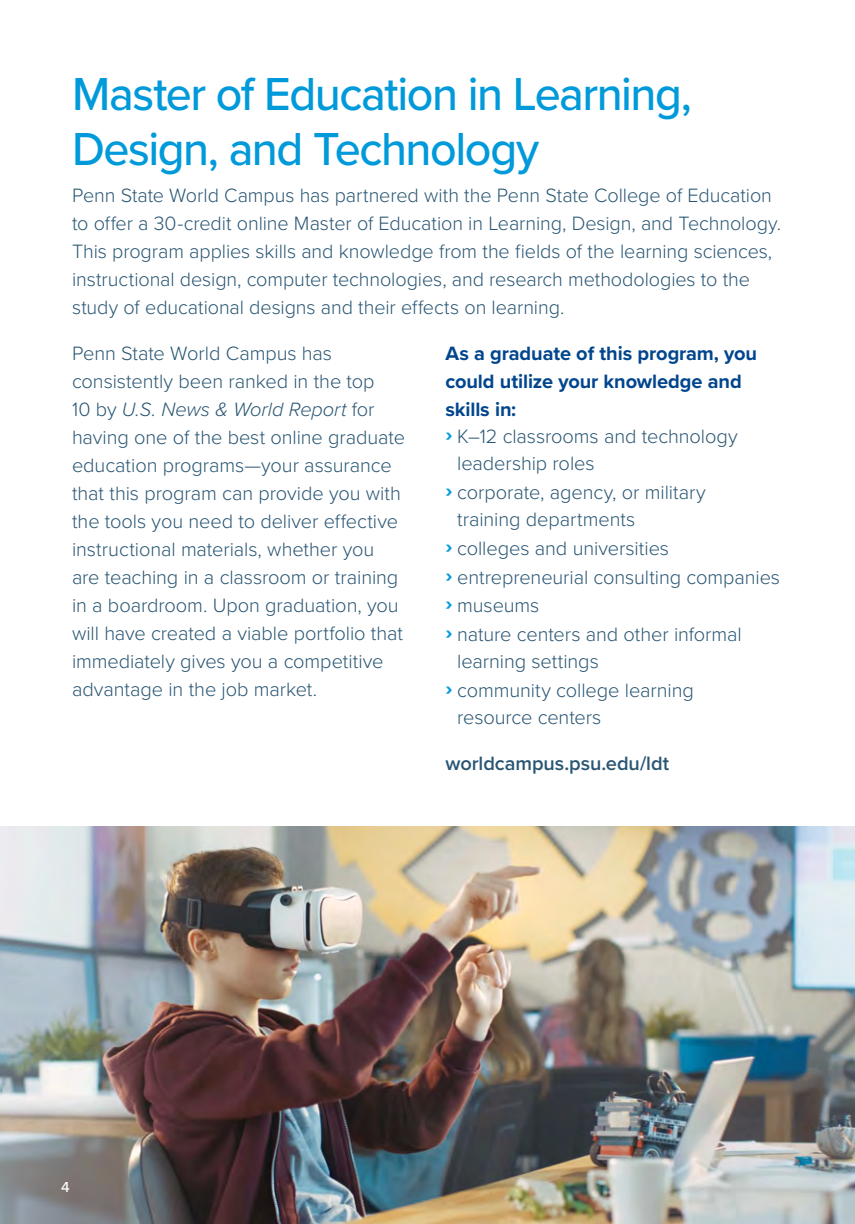
<style>
.page{position:relative;width:855px;height:1224px;background:#fff}
.page>*{position:absolute;margin:0;border:0;box-sizing:border-box;transform-origin:0 0}
.t1{font:500 48px/55.2px "Proxima Nova";letter-spacing:-.03em;color:#009ada}
.t2{font:300 20px/28px "Proxima Nova";letter-spacing:-.005em;color:#2a5673}
.t3{font:700 20px "Proxima Nova";letter-spacing:-.005em;color:#00458d}
.t4{font:600 20px "Proxima Nova";letter-spacing:-.005em;color:#2a5673}
.t5{font:500 15px "Proxima Nova";color:#fff}
.s1{font-style:italic}
.s2{font-family:"Proxima Nova Extrabld";font-weight:400;color:#009ada}
</style>
<div class="page">
<img style="left:0;top:826px;width:855px;height:398px">
<h1 class="t1" style="left:72px;top:65px;width:621px">Master of Education in Learning,<br>Design, and Technology</h1>
<p class="t2" style="left:72px;top:180px;width:711px">Penn State World Campus has partnered with the Penn State College of Education to offer a 30-credit online Master of Education in Learning, Design, and Technology.<br>This program applies skills and knowledge from the fields of the learning sciences, instructional design, computer technologies, and research methodologies to the study of educational designs and their effects on learning.</p>
<p class="t2" style="left:72px;top:338px;width:335px">Penn State World Campus has consistently been ranked in the top<br>10 by <span class="s1">U.S. News &amp; World Report</span> for having one of the best online graduate education programs—your assurance that this program can provide you with the tools you need to deliver effective instructional materials, whether you are teaching in a classroom or training in a boardroom. Upon graduation, you will have created a viable portfolio that immediately gives you a competitive advantage in the job market.</p>
<p class="t3" style="left:445px;top:339px;width:313px">As a graduate of this program, you</p>
<p class="t3" style="left:445px;top:367px;width:298px">could utilize your knowledge and</p>
<p class="t3" style="left:445px;top:395px;width:72px">skills in:</p>
<p class="t2" style="left:445px;top:421px;width:294px"><span class="s2">›</span> K–12 classrooms and technology</p>
<p class="t2" style="left:457px;top:448px;width:139px">leadership roles</p>
<p class="t2" style="left:445px;top:477px;width:262px"><span class="s2">›</span> corporate, agency, or military</p>
<p class="t2" style="left:457px;top:504px;width:180px">training departments</p>
<p class="t2" style="left:445px;top:533px;width:225px"><span class="s2">›</span> colleges and universities</p>
<p class="t2" style="left:445px;top:562px;width:336px"><span class="s2">›</span> entrepreneurial consulting companies</p>
<p class="t2" style="left:445px;top:591px;width:95px"><span class="s2">›</span> museums</p>
<p class="t2" style="left:445px;top:619px;width:298px"><span class="s2">›</span> nature centers and other informal</p>
<p class="t2" style="left:457px;top:646px;width:143px">learning settings</p>
<p class="t2" style="left:445px;top:675px;width:250px"><span class="s2">›</span> community college learning</p>
<p class="t2" style="left:457px;top:702px;width:146px">resource centers</p>
<p class="t4" style="left:445px;top:748px;width:225px">worldcampus.psu.edu/ldt</p>
<p class="t5" style="left:61px;top:1176px;width:10px">4</p>
</div>
